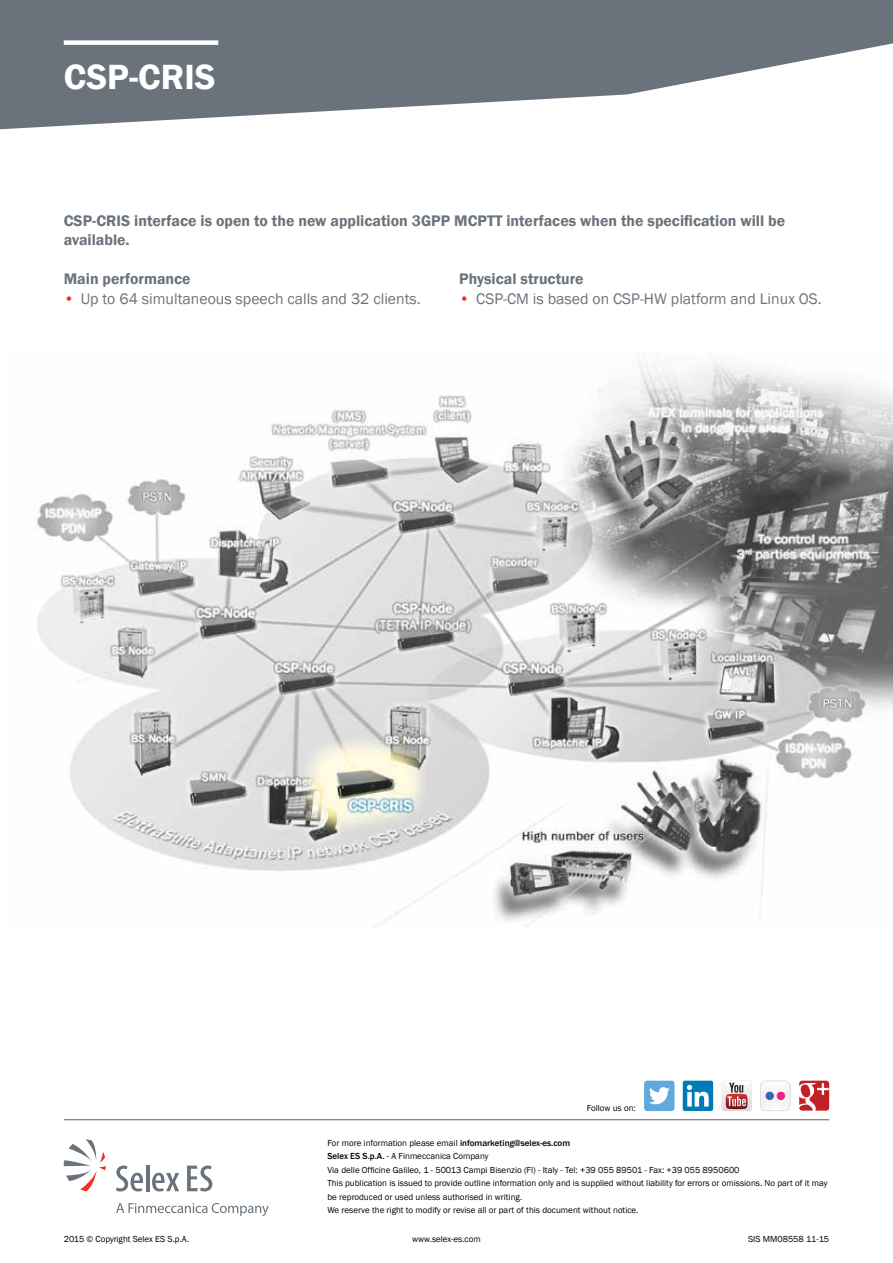
<style>
.page{position:relative;width:893px;height:1263px;background:#fff}
.page>*{position:absolute;margin:0;border:0;box-sizing:border-box;transform-origin:0 0}
.t1{font:600 36px "Franklin Gothic";color:#fff}
.t2{font:600 15.75px/19.5px "Franklin Gothic";color:#6a737b}
.t3{font:15.75px "Franklin Gothic";color:#6a737b}
.t4{font:9px/13.5px "Franklin Gothic";color:#000}
.s1{font-weight:500;color:#ee3124}
.s2{font-weight:500}
</style>
<div class="page">
<img style="left:35px;top:361px;width:858px;height:567px">
<svg style="left:116px;top:1203px;width:153px;height:13px"></svg>
<svg style="left:64px;top:1139px;width:42px;height:52px"></svg>
<svg style="left:116px;top:1165px;width:27px;height:26px"></svg>
<hr style="left:146px;top:1165px;width:3px;height:26px;background:#6a737b">
<svg style="left:152px;top:1173px;width:27px;height:18px"></svg>
<svg style="left:187px;top:1165px;width:25px;height:26px"></svg>
<hr style="left:64px;top:1119px;width:765px;height:1px;background:#6a737b">
<div style="left:683px;top:1081px;width:30px;height:30px;background:#007bb6;border-radius:2px"></div>
<svg style="left:687px;top:1085px;width:22px;height:21px"></svg>
<div style="left:799px;top:1081px;width:30px;height:30px;background:#c22026;border-radius:3px"></div>
<svg style="left:799px;top:1083px;width:30px;height:28px"></svg>
<svg style="left:760px;top:1081px;width:30px;height:30px"></svg>
<div style="left:765px;top:1092px;width:9px;height:8px;background:#3866b0;border-radius:50%"></div>
<div style="left:777px;top:1092px;width:8px;height:8px;background:#ed2183;border-radius:50%"></div>
<svg style="left:721px;top:1081px;width:31px;height:30px"></svg>
<div style="left:644px;top:1081px;width:30px;height:30px;background:#5fa9dd;border-radius:3px"></div>
<svg style="left:649px;top:1087px;width:21px;height:17px"></svg>
<svg style="left:0;top:0;width:893px;height:129px;fill:#6a737b"></svg>
<div style="left:64px;top:40px;width:154px;height:5px;background:#fff"></div>
<h1 class="t1" style="left:64px;top:55px;width:154px">CSP-CRIS</h1>
<h2 class="t2" style="left:64px;top:211px;width:723px">CSP-CRIS interface is open to the new application 3GPP MCPTT interfaces when the specification will be available.</h2>
<h2 class="t2" style="left:64px;top:269px;width:128px">Main performance</h2>
<h2 class="t3" style="left:64px;top:289px;width:359px"><span class="s1">•</span> Up to 64 simultaneous speech calls and 32 clients.</h2>
<h2 class="t2" style="left:459px;top:269px;width:126px">Physical structure</h2>
<h2 class="t3" style="left:459px;top:289px;width:364px"><span class="s1">•</span> CSP-CM is based on CSP-HW platform and Linux OS.</h2>
<p class="t4" style="left:587px;top:1101px;width:51px">Follow us on:</p>
<p class="t4" style="left:327px;top:1136px;width:502px">For more information please email <span class="s2">infomarketing@selex-es.com<br>Selex ES S.p.A.</span> - A Finmeccanica Company<br>Via delle Officine Galileo, 1 - 50013 Campi Bisenzio (Fl) - Italy - Tel: +39 055 89501 - Fax: +39 055 8950600<br>This publication is issued to provide outline information only and is supplied without liability for errors or omissions. No part of it may be reproduced or used unless authorised in writing.<br>We reserve the right to modify or revise all or part of this document without notice.</p>
<p class="t4" style="left:64px;top:1232px;width:127px">2015 © Copyright Selex ES S.p.A.</p>
<p class="t4" style="left:412px;top:1232px;width:70px">www.selex-es.com</p>
<p class="t4" style="left:748px;top:1232px;width:83px">SIS MM08558 11-15</p>
</div>
